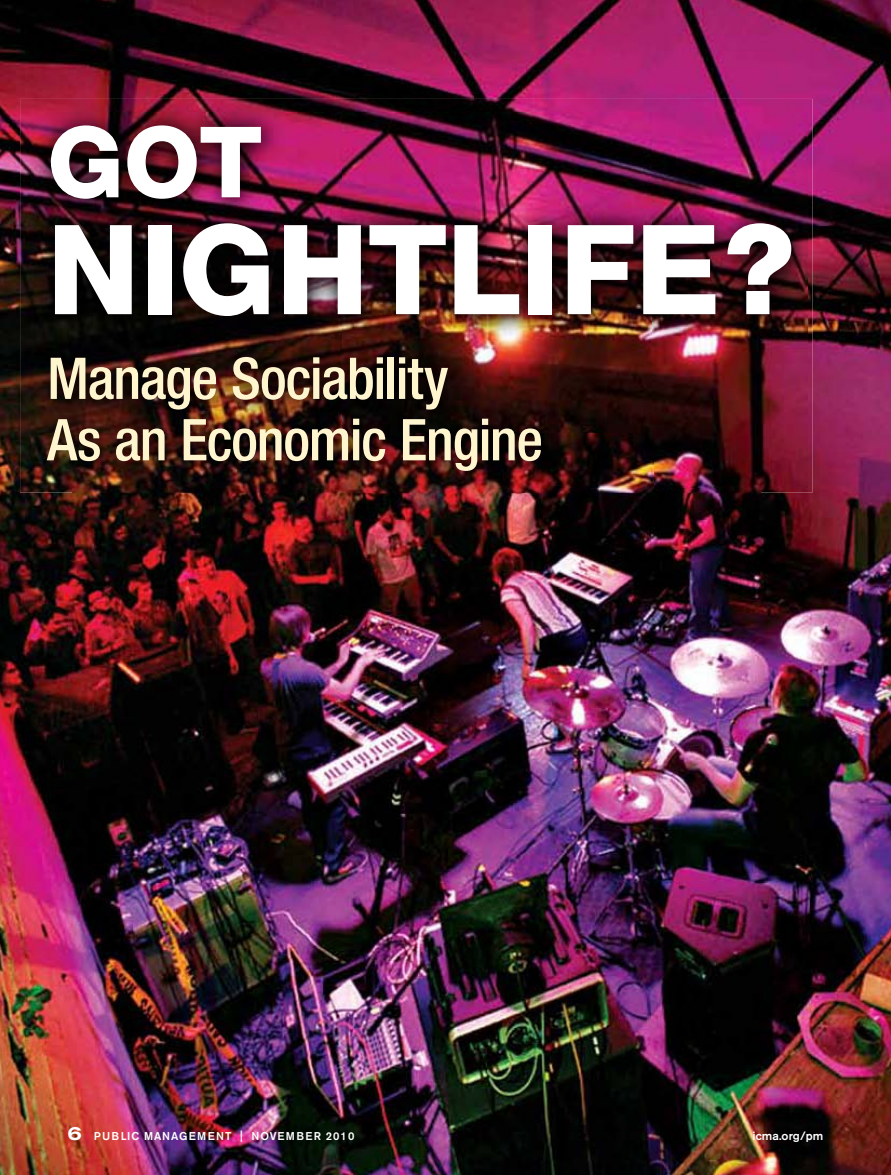
<style>
.page{position:relative;width:891px;height:1175px;background:#fff}
.page>*{position:absolute;margin:0;border:0;box-sizing:border-box;transform-origin:0 0}
.t1{font:800 124.65px "Helvetica Neue";letter-spacing:-.005em;color:#fff}
.t2{font:800 98.55px "Helvetica Neue";color:#fff}
.t3{font:500 condensed 57.6px/61.3px "Helvetica Neue";letter-spacing:-.02em;color:#fff5cf}
.t4{font:500 12px "Akzidenz Grotesk BE";letter-spacing:.01em;color:#fff}
.t5{font:500 11.25px "Akzidenz Grotesk BE";letter-spacing:.1em;color:#fff}
.s1{font-stretch:expanded;font-size:19.5px}
</style>
<div class="page">
<img style="left:0;top:0;width:891px;height:1174px">
<img style="left:20px;top:99px;width:792px;height:48px">
<img style="left:20px;top:147px;width:52px;height:345px">
<img style="left:760px;top:147px;width:52px;height:345px">
<img style="left:72px;top:487px;width:688px;height:5px">
<img style="left:34px;top:113px;width:773px;height:374px">
<h2 class="t2" style="left:47px;top:103px;width:217px">GOT</h2>
<h1 class="t1" style="left:47px;top:195px;width:749px">NIGHTLIFE?</h1>
<p class="t3" style="left:47px;top:347px;width:497px">Manage Sociability<br>As an Economic Engine</p>
<p class="t5" style="left:68px;top:1129px;width:288px"><span class="s1">6</span> PUBLIC MANAGEMENT | NOVEMBER 2010</p>
<p class="t4" style="left:753px;top:1128px;width:72px">icma.org/pm</p>
</div>
